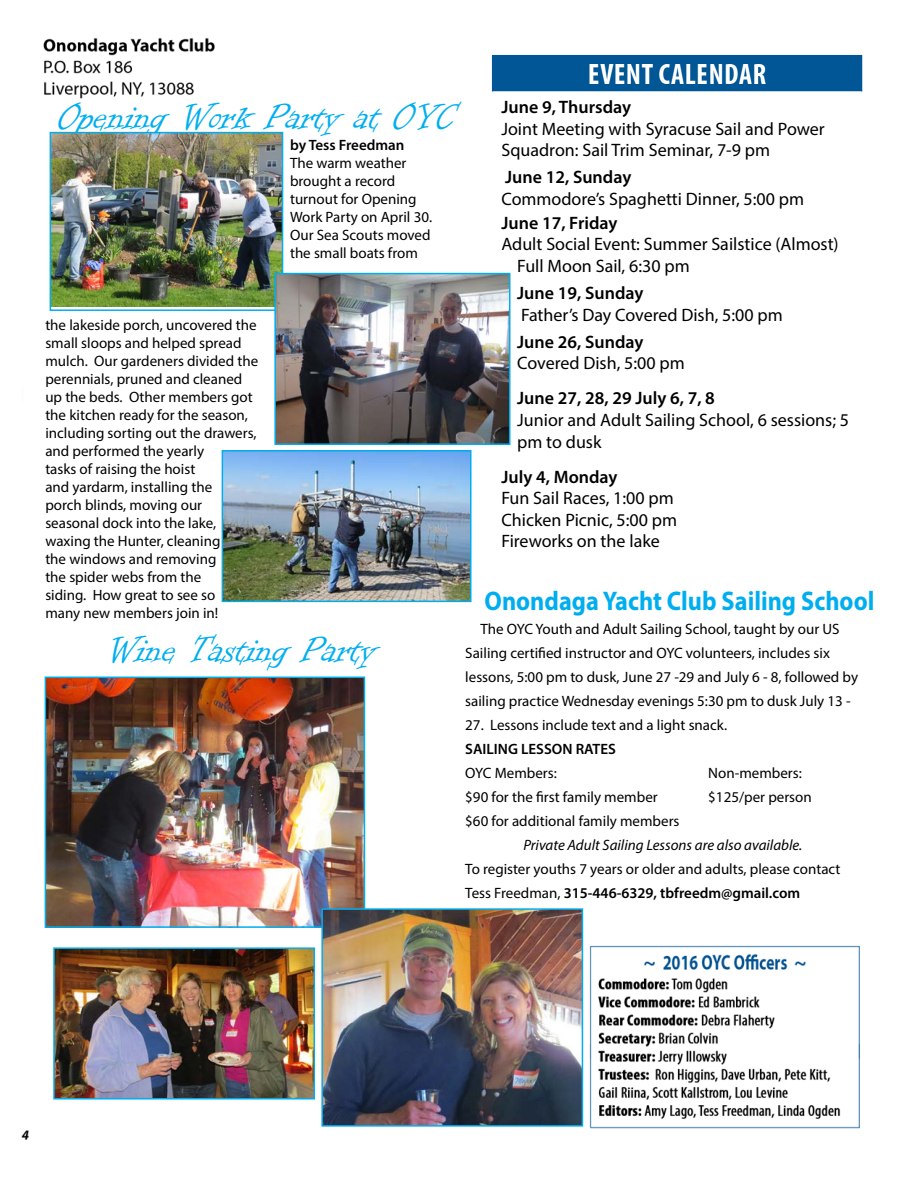
<style>
.page{position:relative;width:918px;height:1188px;background:#fff}
.page>*{position:absolute;margin:0;border:0;box-sizing:border-box;transform-origin:0 0}
.t1{font:42px "Informal Roman";color:#00aeef;scale:.9 1}
.t2{font:700 27px "Myriad Pro";color:#00aeef;scale:.9 1}
.t3{font:18px/21.6px "Myriad Pro";color:#000}
.t4{font:600 18px "Myriad Pro";color:#000}
.t5{font:15px/18px "Myriad Pro";color:#000}
.t6{font:italic 15px "Myriad Pro";color:#000}
.t7{font:600 15px "Myriad Pro";color:#000}
.s1{font-weight:600}
</style>
<div class="page">
<img style="left:21px;top:38px;width:563px;height:1102px">
<img style="left:489px;top:54px;width:374px;height:39px">
<img style="left:589px;top:945px;width:271px;height:184px">
<img style="left:53px;top:135px;width:227px;height:172px">
<div style="left:50px;top:132px;width:233px;height:179px;border:2px solid #00aeef"></div>
<img style="left:225px;top:453px;width:244px;height:146px">
<div style="left:222px;top:450px;width:250px;height:152px;border:2px solid #00aeef"></div>
<img style="left:277px;top:276px;width:231px;height:166px">
<div style="left:274px;top:273px;width:237px;height:172px;border:2px solid #00aeef"></div>
<img style="left:48px;top:680px;width:314px;height:245px">
<div style="left:45px;top:677px;width:320px;height:251px;border:2px solid #00aeef"></div>
<img style="left:56px;top:950px;width:256px;height:147px">
<div style="left:53px;top:947px;width:262px;height:153px;border:2px solid #00aeef"></div>
<img style="left:324px;top:911px;width:256px;height:213px">
<div style="left:321px;top:908px;width:262px;height:219px;border:2px solid #00aeef"></div>
<p class="t4" style="left:501px;top:96px;width:131px">June 9, Thursday</p>
<p class="t3" style="left:501px;top:118px;width:325px">Joint Meeting with Syracuse Sail and Power<br>Squadron: Sail Trim Seminar, 7-9 pm</p>
<p class="t4" style="left:505px;top:166px;width:128px">June 12, Sunday</p>
<p class="t3" style="left:501px;top:188px;width:304px">Commodore’s Spaghetti Dinner, 5:00 pm</p>
<p class="t4" style="left:501px;top:211px;width:118px">June 17, Friday</p>
<p class="t3" style="left:517px;top:233px;width:323px;text-indent:-16px">Adult Social Event: Summer Sailstice (Almost)<br>Full Moon Sail, 6:30 pm</p>
<p class="t4" style="left:517px;top:282px;width:128px">June 19, Sunday</p>
<p class="t3" style="left:521px;top:304px;width:263px">Father’s Day Covered Dish, 5:00 pm</p>
<p class="t4" style="left:517px;top:330px;width:128px">June 26, Sunday</p>
<p class="t3" style="left:517px;top:352px;width:169px">Covered Dish, 5:00 pm</p>
<p class="t4" style="left:517px;top:387px;width:199px">June 27, 28, 29 July 6, 7, 8</p>
<p class="t3" style="left:517px;top:409px;width:333px">Junior and Adult Sailing School, 6 sessions; 5 pm to dusk</p>
<p class="t4" style="left:501px;top:465px;width:118px">July 4, Monday</p>
<p class="t3" style="left:501px;top:487px;width:177px">Fun Sail Races, 1:00 pm<br>Chicken Picnic, 5:00 pm<br>Fireworks on the lake</p>
<h1 class="t1" style="left:58px;top:94px;width:443px">Opening Work Party at OYC</h1>
<p class="t7" style="left:290px;top:135px;width:116px">by Tess Freedman</p>
<p class="t5" style="left:290px;top:153px;width:144px">The warm weather brought a record turnout for Opening<br>Work Party on April 30.<br>Our Sea Scouts moved the small boats from</p>
<p class="t5" style="left:45px;top:315px;width:214px">the lakeside porch, uncovered the small sloops and helped spread mulch. Our gardeners divided the perennials, pruned and cleaned up the beds. Other members got the kitchen ready for the season, including sorting out the drawers, and performed the yearly<br>tasks of raising the hoist<br>and yardarm, installing the<br>porch blinds, moving our seasonal dock into the lake, waxing the Hunter, cleaning<br>the windows and removing<br>the spider webs from the<br>siding. How great to see so<br>many new members join in!</p>
<h1 class="t1" style="left:106px;top:628px;width:303px">Wine Tasting Party</h1>
<h2 class="t2" style="left:485px;top:584px;width:435px">Onondaga Yacht Club Sailing School</h2>
<p class="t5" style="left:465px;top:617px;width:394px;line-height:24px;text-indent:15px">The OYC Youth and Adult Sailing School, taught by our US Sailing certified instructor and OYC volunteers, includes six lessons, 5:00 pm to dusk, June 27 -29 and July 6 - 8, followed by sailing practice Wednesday evenings 5:30 pm to dusk July 13 -</p>
<p class="t5" style="left:465px;top:716px;width:263px">27. Lessons include text and a light snack.</p>
<p class="t7" style="left:465px;top:740px;width:152px">SAILING LESSON RATES</p>
<p class="t5" style="left:465px;top:764px;width:93px">OYC Members:</p>
<p class="t5" style="left:708px;top:764px;width:95px">Non-members:</p>
<p class="t5" style="left:465px;top:788px;width:194px">$90 for the first family member</p>
<p class="t5" style="left:708px;top:788px;width:105px">$125/per person</p>
<p class="t5" style="left:465px;top:812px;width:216px">$60 for additional family members</p>
<p class="t6" style="left:523px;top:836px;width:280px">Private Adult Sailing Lessons are also available.</p>
<p class="t5" style="left:465px;top:857px;width:377px;line-height:24px">To register youths 7 years or older and adults, please contact<br>Tess Freedman, <span class="s1">315-446-6329, tbfreedm@gmail.com</span></p>
</div>
